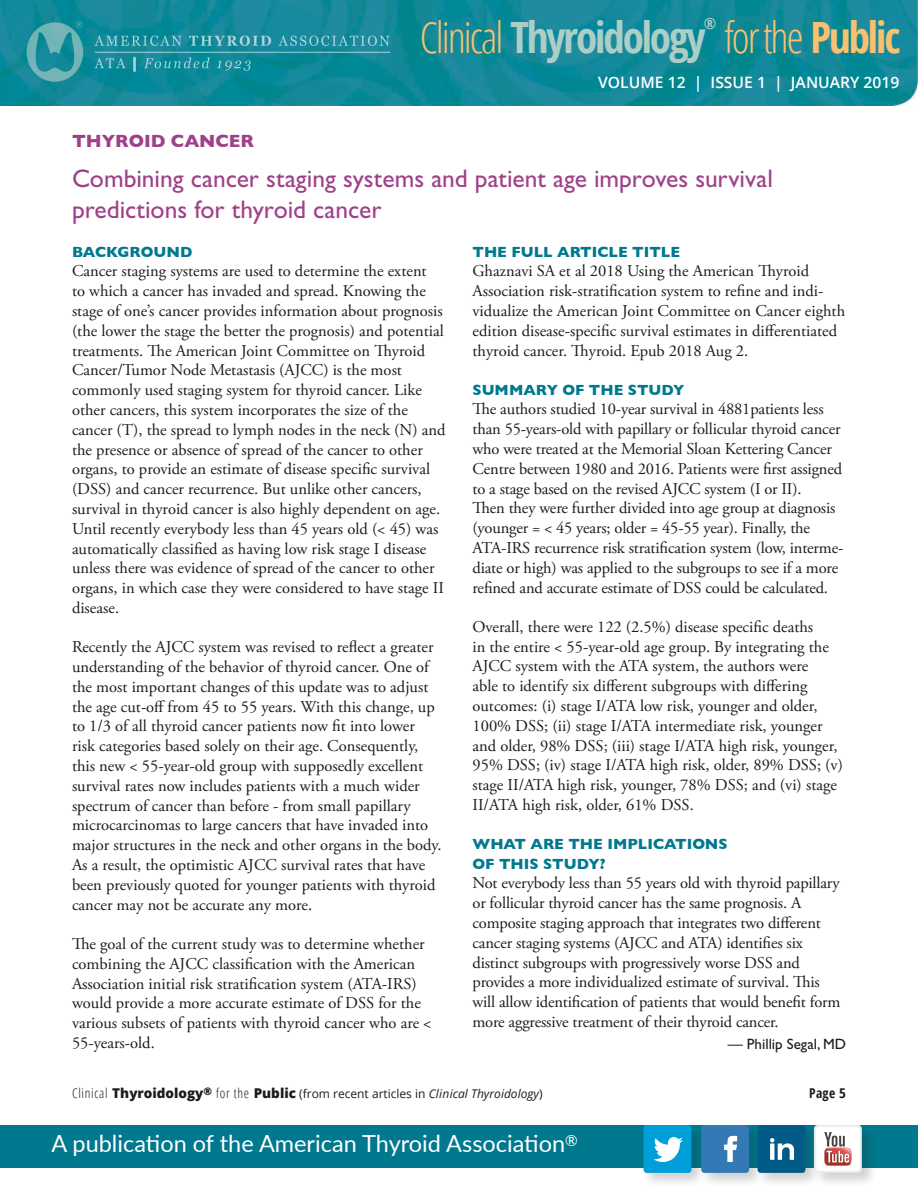
<style>
.page{position:relative;width:918px;height:1188px;background:#fff}
.page>*{position:absolute;margin:0;border:0;box-sizing:border-box;transform-origin:0 0}
.t1{font:300 condensed 43.05px "Open Sans";letter-spacing:-.05em;color:#fbc06e}
.t2{font:25.5px/30.6px "Gill Sans Std";color:#9f4189}
.t3{font:23.55px "Lato";color:#fff}
.Topic_Header{font:700 18px "Gill Sans";color:#9f4189}
.body_serif{font:16.5px/19.8px "Adobe Garamond Pro";color:#1c1c1a}
.body_serif_2nd_para{font:16.5px/19.8px "Adobe Garamond Pro";color:#1c1c1a}
.t4{font:600 15.75px "Open Sans";color:#fff}
.t5{font:700 condensed 15.3px "Open Sans";color:#accec7}
.question{font:700 15px/19.5px "Gill Sans";color:#00798e}
.body_editor_name{font:15px "Gill Sans Std";color:#1c1c1a}
.t6{font:700 condensed 13.5px "Open Sans";color:#1c1c1a}
.t7{font:12px "Open Sans";color:#1c1c1a}
.s1{font-weight:700;color:#accec7}
.s2{font-weight:700}
.s3{font-weight:300;font-stretch:condensed;font-size:13.5px}
.s4{font-weight:800;font-size:13.5px}
.s5{font-style:italic}
.s6{font-style:inherit}
</style>
<div class="page">
<img style="left:0;top:0;width:918px;height:106px">
<hr style="left:95px;top:52px;width:295px;height:1px;background:#fff">
<svg style="left:94px;top:36px;width:88px;height:10px"></svg>
<svg style="left:189px;top:36px;width:82px;height:10px"></svg>
<svg style="left:278px;top:36px;width:112px;height:10px"></svg>
<svg style="left:94px;top:58px;width:32px;height:10px"></svg>
<hr style="left:133px;top:57px;width:3px;height:15px;background:#fff">
<svg style="left:144px;top:57px;width:66px;height:11px"></svg>
<svg style="left:217px;top:60px;width:34px;height:11px"></svg>
<svg style="left:27px;top:21px;width:56px;height:61px;background:#3d9da6"></svg>
<div style="left:0;top:1125px;width:918px;height:42px;background:#00798e"></div>
<div style="left:642px;top:1123px;width:235px;height:65px;background:#1c1c1a;opacity:.2"></div>
<div style="left:758px;top:1125px;width:47px;height:48px;background:#005b87;border-radius:3px"></div>
<svg style="left:770px;top:1138px;width:24px;height:22px"></svg>
<div style="left:644px;top:1125px;width:47px;height:48px;background:#009fd9;border-radius:3px"></div>
<svg style="left:654px;top:1137px;width:29px;height:25px"></svg>
<div style="left:701px;top:1125px;width:48px;height:48px;background:#3279b6;border-radius:3px"></div>
<svg style="left:724px;top:1136px;width:14px;height:26px"></svg>
<svg style="left:814px;top:1125px;width:48px;height:48px"></svg>
<svg style="left:815px;top:1126px;width:46px;height:46px;background:#e5d2d1"></svg>
<p class="t5" style="left:704px;top:13px;width:14px">®</p>
<h1 class="t1" style="left:420px;top:8px;width:482px">Clinical <span class="s1">Thyroidology</span> for the <span class="s2">Public</span></h1>
<p class="t4" style="left:598px;top:72px;width:303px">VOLUME 12 | ISSUE 1 | JANUARY 2019</p>
<p class="Topic_Header" style="left:72px;top:127px;width:184px">THYROID CANCER</p>
<p class="t2" style="left:72px;top:163px;width:703px">Combining cancer staging systems and patient age improves survival predictions for thyroid cancer</p>
<p class="question" style="left:72px;top:241px;width:122px">BACKGROUND</p>
<p class="body_serif" style="left:72px;top:262px;width:375px">Cancer staging systems are used to determine the extent<br>to which a cancer has invaded and spread. Knowing the stage of one’s cancer provides information about prognosis (the lower the stage the better the prognosis) and potential treatments. The American Joint Committee on Thyroid Cancer/Tumor Node Metastasis (AJCC) is the most commonly used staging system for thyroid cancer. Like other cancers, this system incorporates the size of the cancer (T), the spread to lymph nodes in the neck (N) and the presence or absence of spread of the cancer to other organs, to provide an estimate of disease specific survival (DSS) and cancer recurrence. But unlike other cancers, survival in thyroid cancer is also highly dependent on age.<br>Until recently everybody less than 45 years old (&lt; 45) was automatically classified as having low risk stage I disease unless there was evidence of spread of the cancer to other organs, in which case they were considered to have stage II disease.</p>
<p class="body_serif_2nd_para" style="left:72px;top:638px;width:371px">Recently the AJCC system was revised to reflect a greater understanding of the behavior of thyroid cancer. One of the most important changes of this update was to adjust the age cut-off from 45 to 55 years. With this change, up to 1/3 of all thyroid cancer patients now fit into lower risk categories based solely on their age. Consequently, this new &lt; 55-year-old group with supposedly excellent survival rates now includes patients with a much wider spectrum of cancer than before - from small papillary microcarcinomas to large cancers that have invaded into major structures in the neck and other organs in the body.<br>As a result, the optimistic AJCC survival rates that have been previously quoted for younger patients with thyroid cancer may not be accurate any more.</p>
<p class="body_serif_2nd_para" style="left:72px;top:934px;width:361px">The goal of the current study was to determine whether combining the AJCC classification with the American Association initial risk stratification system (ATA-IRS) would provide a more accurate estimate of DSS for the various subsets of patients with thyroid cancer who are &lt; 55-years-old.</p>
<p class="question" style="left:472px;top:241px;width:209px">THE FULL ARTICLE TITLE</p>
<p class="body_serif" style="left:472px;top:262px;width:374px">Ghaznavi SA et al 2018 Using the American Thyroid Association risk-stratification system to refine and indi&shy;vidualize the American Joint Committee on Cancer eighth edition disease-specific survival estimates in differentiated thyroid cancer. Thyroid. Epub 2018 Aug 2.</p>
<p class="question" style="left:472px;top:379px;width:214px">SUMMARY OF THE STUDY</p>
<p class="body_serif" style="left:472px;top:400px;width:372px">The authors studied 10-year survival in 4881patients less than 55-years-old with papillary or follicular thyroid cancer who were treated at the Memorial Sloan Kettering Cancer Centre between 1980 and 2016. Patients were first assigned to a stage based on the revised AJCC system (I or II).<br>Then they were further divided into age group at diagnosis (younger = &lt; 45 years; older = 45-55 year). Finally, the ATA-IRS recurrence risk stratification system (low, interme&shy;diate or high) was applied to the subgroups to see if a more refined and accurate estimate of DSS could be calculated.</p>
<p class="body_serif_2nd_para" style="left:472px;top:617px;width:372px">Overall, there were 122 (2.5%) disease specific deaths<br>in the entire &lt; 55-year-old age group. By integrating the AJCC system with the ATA system, the authors were<br>able to identify six different subgroups with differing outcomes: (i) stage I/ATA low risk, younger and older, 100% DSS; (ii) stage I/ATA intermediate risk, younger and older, 98% DSS; (iii) stage I/ATA high risk, younger, 95% DSS; (iv) stage I/ATA high risk, older, 89% DSS; (v) stage II/ATA high risk, younger, 78% DSS; and (vi) stage II/ATA high risk, older, 61% DSS.</p>
<p class="question" style="left:472px;top:834px;width:257px">WHAT ARE THE IMPLICATIONS<br>OF THIS STUDY?</p>
<p class="body_serif" style="left:472px;top:874px;width:370px">Not everybody less than 55 years old with thyroid papillary or follicular thyroid cancer has the same prognosis. A composite staging approach that integrates two different cancer staging systems (AJCC and ATA) identifies six distinct subgroups with progressively worse DSS and provides a more individualized estimate of survival. This will allow identification of patients that would benefit form more aggressive treatment of their thyroid cancer.</p>
<p class="body_editor_name" style="left:728px;top:1036px;width:120px">— Phillip Segal, MD</p>
<p class="t7" style="left:72px;top:1086px;width:472px"><span class="s3">Clinical</span> <span class="s4">Thyroidology</span><sup>®</sup> <span class="s3">for the</span> <span class="s4">Public</span> (from recent articles in <span class="s5">Clinical Thyroidology</span>)</p>
<p class="t6" style="left:809px;top:1084px;width:38px">Page <span class="s6">5</span></p>
<h3 class="t3" style="left:51px;top:1127px;width:528px">A publication of the American Thyroid Association<sup>®</sup></h3>
</div>
